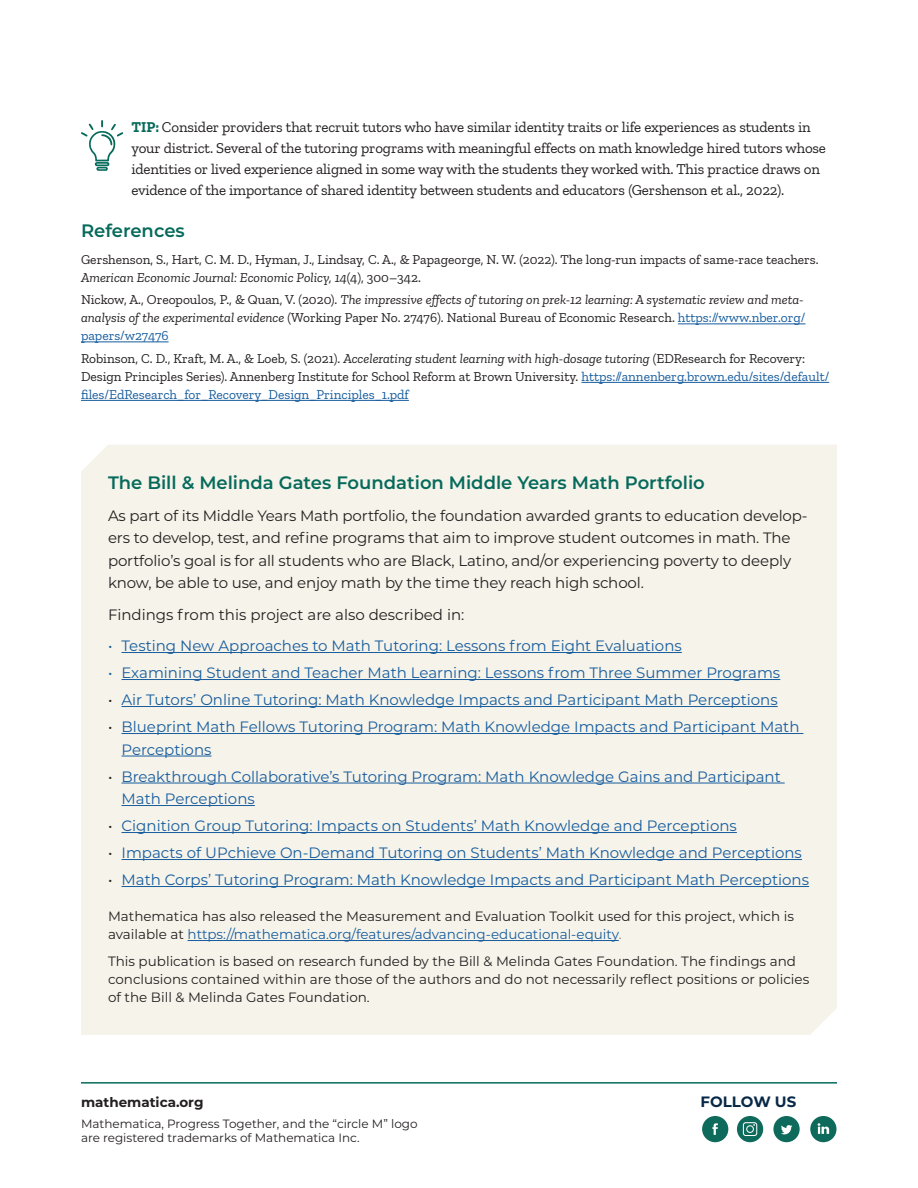
<style>
.page{position:relative;width:918px;height:1188px;background:#fff}
.page>*{position:absolute;margin:0;border:0;box-sizing:border-box;transform-origin:0 0}
.t1{font:600 18px "Montserrat";color:#066a5b}
.t2{font:15px/22.5px "Montserrat";color:#175d9e}
.Paragraph{font:15px/21px "Zilla Slab";letter-spacing:-.01em;color:#231f20}
.Box_text{font:15px/22.5px "Montserrat";letter-spacing:-.01em;color:#231f20}
.t3{font:700 15px "Montserrat";color:#082848}
.Reference{font:13.5px/18px "Zilla Slab";color:#231f20}
.t4{font:13.5px/18px "Montserrat";color:#231f20}
.Reference-2{font:italic 13.5px/18px "Zilla Slab";color:#231f20}
.t5{font:700 13.5px "Montserrat";color:#231f20}
.t6{font:12px/14.4px "Montserrat";color:#231f20}
.s1{font-weight:700;color:#066a5b}
.s2{font-style:italic}
.s3{font-style:normal}
.s4{font-style:normal;color:#175d9e}
.s5{color:#175d9e}
.s6{color:#231f20}
.s7{color:#7f7f7f}
</style>
<div class="page">
<hr style="left:81px;top:1082px;width:756px;height:2px;background:#066a5b">
<div style="left:702px;top:1116px;width:26px;height:26px;background:#0e6b5b;border-radius:50%"></div>
<svg style="left:712px;top:1123px;width:6px;height:12px"></svg>
<div style="left:810px;top:1116px;width:27px;height:26px;background:#0e6b5b;border-radius:50%"></div>
<svg style="left:818px;top:1123px;width:11px;height:11px"></svg>
<div style="left:773px;top:1116px;width:27px;height:26px;background:#0e6b5b;border-radius:50%"></div>
<svg style="left:781px;top:1125px;width:11px;height:9px"></svg>
<div style="left:737px;top:1116px;width:26px;height:26px;background:#0e6b5b;border-radius:50%"></div>
<svg style="left:743px;top:1122px;width:14px;height:14px"></svg>
<div style="left:81px;top:445px;width:756px;height:590px;background:#f6f3ea"></div>
<hr style="left:122px;top:652px;width:560px;height:1px;background:#175d9e">
<hr style="left:122px;top:679px;width:658px;height:1px;background:#175d9e">
<hr style="left:122px;top:706px;width:656px;height:1px;background:#175d9e">
<hr style="left:122px;top:733px;width:681px;height:1px;background:#175d9e">
<hr style="left:122px;top:756px;width:90px;height:1px;background:#175d9e">
<hr style="left:122px;top:783px;width:663px;height:1px;background:#175d9e">
<hr style="left:122px;top:805px;width:133px;height:1px;background:#175d9e">
<hr style="left:122px;top:832px;width:615px;height:1px;background:#175d9e">
<hr style="left:122px;top:859px;width:680px;height:1px;background:#175d9e">
<hr style="left:122px;top:886px;width:687px;height:1px;background:#175d9e">
<hr style="left:188px;top:940px;width:431px;height:1px;background:#175d9e">
<hr style="left:678px;top:324px;width:128px;height:1px;background:#175d9e">
<hr style="left:81px;top:342px;width:88px;height:1px;background:#175d9e">
<hr style="left:581px;top:382px;width:248px;height:1px;background:#175d9e">
<hr style="left:81px;top:400px;width:328px;height:1px;background:#175d9e">
<svg style="left:81px;top:120px;width:42px;height:51px"></svg>
<p class="Paragraph" style="left:131px;top:116px;width:696px"><span class="s1">TIP:</span> Consider providers that recruit tutors who have similar identity traits or life experiences as students in your district. Several of the tutoring programs with meaningful effects on math knowledge hired tutors whose identities or lived experience aligned in some way with the students they worked with. This practice draws on evidence of the importance of shared identity between students and educators (Gershenson et al., 2022).</p>
<h1 class="t1" style="left:81px;top:218px;width:105px">References</h1>
<p class="Reference" style="left:81px;top:250px;width:739px">Gershenson, S., Hart, C. M. D., Hyman, J., Lindsay, C. A., &amp; Papageorge, N. W. (2022). The long-run impacts of same-race teachers.<br><span class="s2">American Economic Journal: Economic Policy, 14</span>(4), 300–342.</p>
<p class="Reference-2" style="left:81px;top:291px;width:726px"><span class="s3">Nickow, A., Oreopoulos, P., &amp; Quan, V. (2020).</span> The impressive effects of tutoring on prek-12 learning: A systematic review and meta&shy;analysis of the experimental evidence <span class="s3">(Working Paper No. 27476). National Bureau of Economic Research.</span> <span class="s4">https://www.nber.org/ papers/w27476</span></p>
<p class="Reference" style="left:81px;top:349px;width:750px">Robinson, C. D., Kraft, M. A., &amp; Loeb, S. (2021). <span class="s2">Accelerating student learning with high-dosage tutoring</span> (EDResearch for Recovery:<br>Design Principles Series). Annenberg Institute for School Reform at Brown University. <span class="s5">https://annenberg.brown.edu/sites/default/ files/EdResearch_for_Recovery_Design_Principles_1.pdf</span></p>
<h1 class="t1" style="left:108px;top:470px;width:598px">The Bill &amp; Melinda Gates Foundation Middle Years Math Portfolio</h1>
<p class="Box_text" style="left:108px;top:503px;width:701px">As part of its Middle Years Math portfolio, the foundation awarded grants to education develop&shy;ers to develop, test, and refine programs that aim to improve student outcomes in math. The portfolio’s goal is for all students who are Black, Latino, and/or experiencing poverty to deeply know, be able to use, and enjoy math by the time they reach high school.</p>
<p class="Box_text" style="left:108px;top:602px;width:358px">Findings from this project are also described in:</p>
<p class="t2" style="left:108px;top:634px;width:575px">• Testing New Approaches to Math Tutoring: Lessons from Eight Evaluations</p>
<p class="t2" style="left:108px;top:661px;width:674px">• Examining Student and Teacher Math Learning: Lessons from Three Summer Programs</p>
<p class="t2" style="left:108px;top:688px;width:671px"><span class="s6">•</span> Air Tutors’ Online Tutoring: Math Knowledge Impacts and Participant Math Perceptions</p>
<p class="t2" style="left:122px;top:715px;width:679px;text-indent:-14px"><span class="s6">•</span> Blueprint Math Fellows Tutoring Program: Math Knowledge Impacts and Participant Math<br>Perceptions</p>
<p class="t2" style="left:122px;top:764px;width:661px;text-indent:-14px"><span class="s6">•</span> Breakthrough Collaborative’s Tutoring Program: Math Knowledge Gains and Participant<br>Math Perceptions</p>
<p class="t2" style="left:108px;top:814px;width:630px"><span class="s6">•</span> Cignition Group Tutoring: Impacts on Students’ Math Knowledge and Perceptions</p>
<p class="t2" style="left:108px;top:841px;width:695px"><span class="s6">•</span> Impacts of UPchieve On-Demand Tutoring on Students’ Math Knowledge and Perceptions</p>
<p class="t2" style="left:108px;top:868px;width:703px"><span class="s6">•</span> Math Corps’ Tutoring Program: Math Knowledge Impacts and Participant Math Perceptions</p>
<p class="t4" style="left:108px;top:907px;width:688px">Mathematica has also released the Measurement and Evaluation Toolkit used for this project, which is available at <span class="s5">https://mathematica.org/features/advancing-educational-equity</span><span class="s7">.</span></p>
<p class="t4" style="left:108px;top:952px;width:703px">This publication is based on research funded by the Bill &amp; Melinda Gates Foundation. The findings and conclusions contained within are those of the authors and do not necessarily reflect positions or policies of the Bill &amp; Melinda Gates Foundation.</p>
<p class="t5" style="left:81px;top:1092px;width:124px">mathematica.org</p>
<p class="t3" style="left:701px;top:1091px;width:97px">FOLLOW US</p>
<p class="t6" style="left:81px;top:1116px;width:338px">Mathematica, Progress Together, and the “circle M” logo are registered trademarks of Mathematica Inc.</p>
</div>
